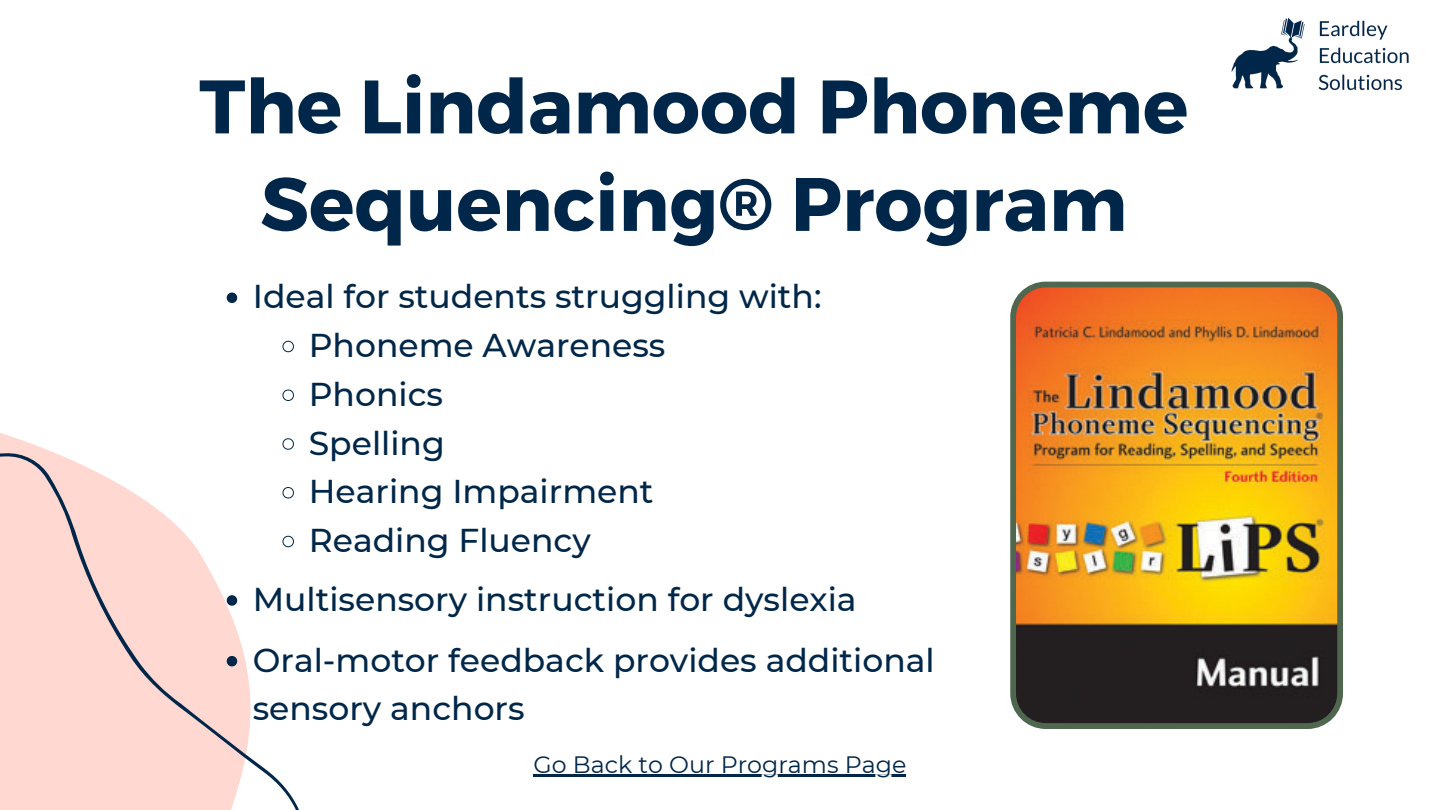
<style>
.page{position:relative;width:1440px;height:810px;background:#fff}
.page>*{position:absolute;margin:0;border:0;box-sizing:border-box;transform-origin:0 0}
.t1{font:700 75.6px/97.5px "Montserrat";color:#002749;text-align:center}
.t2{font:500 33px/48.8px "Montserrat";color:#002749}
.t3{font:23.7px "Montserrat";color:#002749}
</style>
<div class="page">
<svg style="left:0;top:433px;width:299px;height:377px;fill:#ffd8d2"></svg>
<img style="left:1010px;top:282px;width:333px;height:447px">
<img style="left:1231px;top:17px;width:178px;height:74px">
<svg style="left:227px;top:293px;width:10px;height:10px"></svg>
<svg style="left:282px;top:340px;width:12px;height:13px"></svg>
<svg style="left:282px;top:389px;width:12px;height:12px"></svg>
<svg style="left:282px;top:438px;width:12px;height:12px"></svg>
<svg style="left:282px;top:487px;width:12px;height:12px"></svg>
<svg style="left:282px;top:535px;width:12px;height:13px"></svg>
<svg style="left:227px;top:595px;width:10px;height:11px"></svg>
<svg style="left:227px;top:656px;width:10px;height:10px"></svg>
<hr style="left:534px;top:775px;width:372px;height:2px;background:#002749">
<h1 class="t1" style="left:199px;top:54px;width:991px">The Lindamood Phoneme<br>Sequencing® Program</h1>
<p class="t2" style="left:309px;top:272px;width:514px;text-indent:-56px">Ideal for students struggling with:<br>Phoneme Awareness<br>Phonics<br>Spelling<br>Hearing Impairment<br>Reading Fluency</p>
<p class="t2" style="left:253px;top:569px;width:683px;line-height:60.7px">Multisensory instruction for dyslexia<br>Oral-motor feedback provides additional</p>
<p class="t2" style="left:253px;top:684px;width:273px">sensory anchors</p>
<p class="t3" style="left:534px;top:750px;width:374px">Go Back to Our Programs Page</p>
</div>
